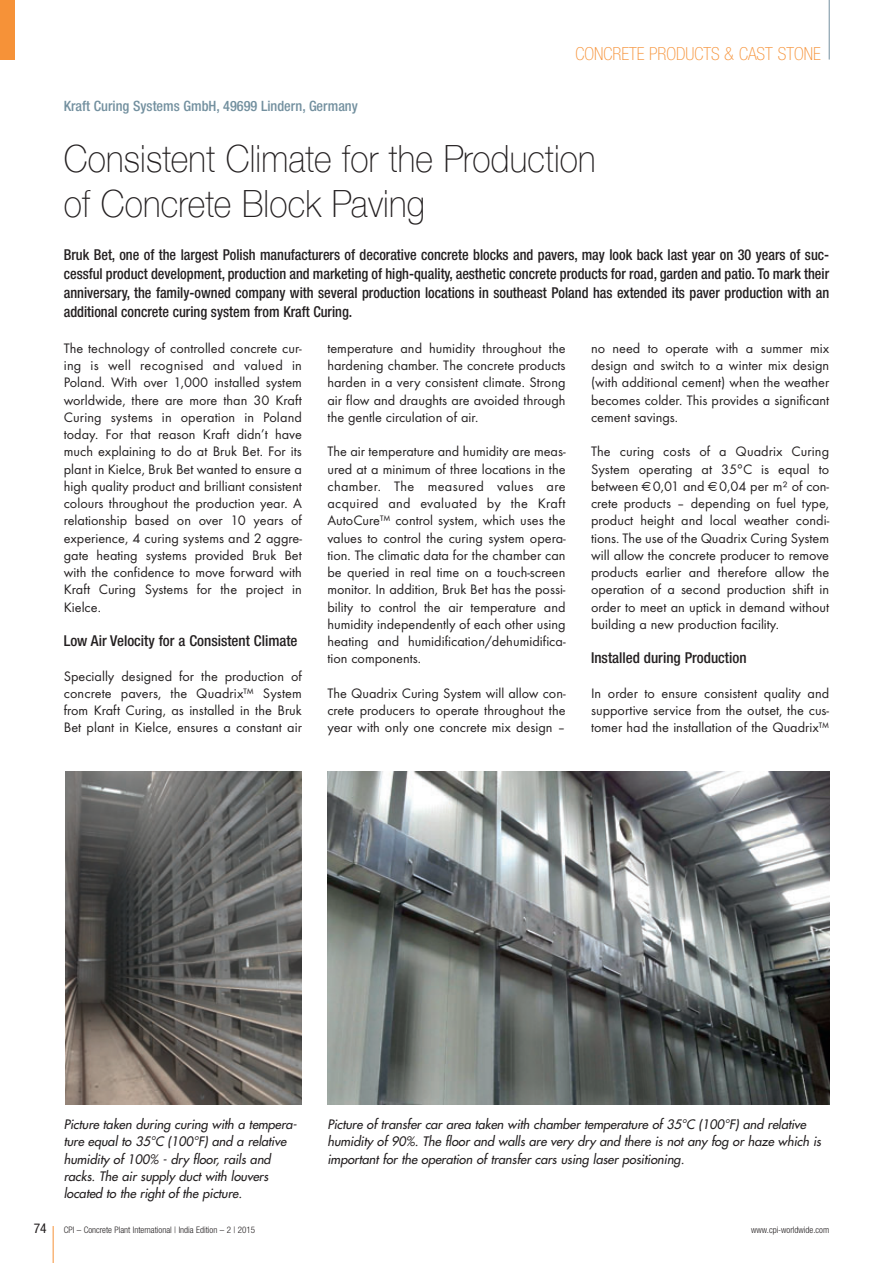
<style>
.page{position:relative;width:893px;height:1263px;background:#fff}
.page>*{position:absolute;margin:0;border:0;box-sizing:border-box;transform-origin:0 0}
.t1{font:100 37.5px/45px "Helvetica Neue";letter-spacing:.005em;color:#231f20;scale:.9 1}
.t2{font:100 condensed 18px "Helvetica Neue";color:#f69238}
.t3{font:500 condensed 15px/18.8px "Helvetica Neue";color:#231f20;text-align:justify;scale:.95 1}
.t4{font:500 condensed 15px "Helvetica Neue";color:#231f20}
.t5{font:14.25px/17.2px "Futura T";color:#231f20;text-align:justify}
.t6{font:500 condensed 14.25px "Helvetica Neue";color:#73909f}
.t7{font:condensed 13.5px "Helvetica Neue";color:#231f20}
.t8{font:italic 12.75px/17.2px "Futura";letter-spacing:-.005em;color:#231f20}
.t9{font:300 condensed 9px "Helvetica Neue";color:#231f20}
</style>
<div class="page">
<img style="left:66px;top:771px;width:236px;height:333px">
<img style="left:327px;top:771px;width:502px;height:333px">
<hr style="left:53px;top:1226px;width:1px;height:37px;background:#f69238">
<hr style="left:829px;top:0;width:1px;height:60px;background:#73909f">
<div style="left:0;top:0;width:15px;height:60px;background:#f69238"></div>
<p class="t6" style="left:64px;top:98px;width:296px">Kraft Curing Systems GmbH, 49699 Lindern, Germany</p>
<p class="t2" style="left:575px;top:43px;width:247px">CONCRETE PRODUCTS &amp; CAST STONE</p>
<h1 class="t1" style="left:64px;top:136px;width:593px">Consistent Climate for the Production of Concrete Block Paving</h1>
<p class="t3" style="left:64px;top:246px;width:807px">Bruk Bet, one of the largest Polish manufacturers of decorative concrete blocks and pavers, may look back last year on 30 years of suc&shy;cessful product development, production and marketing of high-quality, aesthetic concrete products for road, garden and patio. To mark their anniversary, the family-owned company with several production locations in southeast Poland has extended its paver production with an additional concrete curing system from Kraft Curing.</p>
<p class="t5" style="left:64px;top:339px;width:240px">The technology of controlled concrete cur&shy;ing is well recognised and valued in Poland. With over 1,000 installed system worldwide, there are more than 30 Kraft Curing systems in operation in Poland today. For that reason Kraft didn’t have much explaining to do at Bruk Bet. For its plant in Kielce, Bruk Bet wanted to ensure a high quality product and brilliant consistent colours throughout the production year. A relationship based on over 10 years of experience, 4 curing systems and 2 aggre&shy;gate heating systems provided Bruk Bet with the confidence to move forward with Kraft Curing Systems for the project in Kielce.</p>
<p class="t4" style="left:64px;top:632px;width:235px">Low Air Velocity for a Consistent Climate</p>
<p class="t5" style="left:64px;top:667px;width:240px">Specially designed for the production of concrete pavers, the Quadrix™ System from Kraft Curing, as installed in the Bruk Bet plant in Kielce, ensures a constant air</p>
<p class="t5" style="left:327px;top:339px;width:240px">temperature and humidity throughout the hardening chamber. The concrete products harden in a very consistent climate. Strong air flow and draughts are avoided through the gentle circulation of air.</p>
<p class="t5" style="left:327px;top:443px;width:240px">The air temperature and humidity are meas&shy;ured at a minimum of three locations in the chamber. The measured values are acquired and evaluated by the Kraft AutoCure™ control system, which uses the values to control the curing system opera&shy;tion. The climatic data for the chamber can be queried in real time on a touch-screen monitor. In addition, Bruk Bet has the possi&shy;bility to control the air temperature and humidity independently of each other using heating and humidification/dehumidifica&shy;tion components.</p>
<p class="t5" style="left:327px;top:684px;width:240px">The Quadrix Curing System will allow con&shy;crete producers to operate throughout the year with only one concrete mix design –</p>
<p class="t5" style="left:591px;top:339px;width:240px">no need to operate with a summer mix design and switch to a winter mix design (with additional cement) when the weather becomes colder. This provides a significant cement savings.</p>
<p class="t5" style="left:591px;top:443px;width:240px">The curing costs of a Quadrix Curing System operating at 35°C is equal to between 0,01 and 0,04 per m² of con&shy;crete products – depending on fuel type, product height and local weather condi&shy;tions. The use of the Quadrix Curing System will allow the concrete producer to remove products earlier and therefore allow the operation of a second production shift in order to meet an uptick in demand without building a new production facility.</p>
<p class="t4" style="left:591px;top:649px;width:157px">Installed during Production</p>
<p class="t5" style="left:591px;top:684px;width:240px">In order to ensure consistent quality and supportive service from the outset, the cus&shy;tomer had the installation of the Quadrix™</p>
<p class="t8" style="left:64px;top:1116px;width:237px">Picture taken during curing with a tempera&shy;ture equal to 35°C (100°F) and a relative humidity of 100% - dry floor, rails and racks. The air supply duct with louvers located to the right of the picture.</p>
<p class="t8" style="left:327px;top:1116px;width:498px">Picture of transfer car area taken with chamber temperature of 35°C (100°F) and relative humidity of 90%. The floor and walls are very dry and there is not any fog or haze which is important for the operation of transfer cars using laser positioning.</p>
<p class="t7" style="left:34px;top:1220px;width:14px">74</p>
<p class="t9" style="left:64px;top:1224px;width:193px">CPI – Concrete Plant International | India Edition – 2 | 2015</p>
<p class="t9" style="left:751px;top:1224px;width:79px">www.cpi-worldwide.com</p>
</div>
